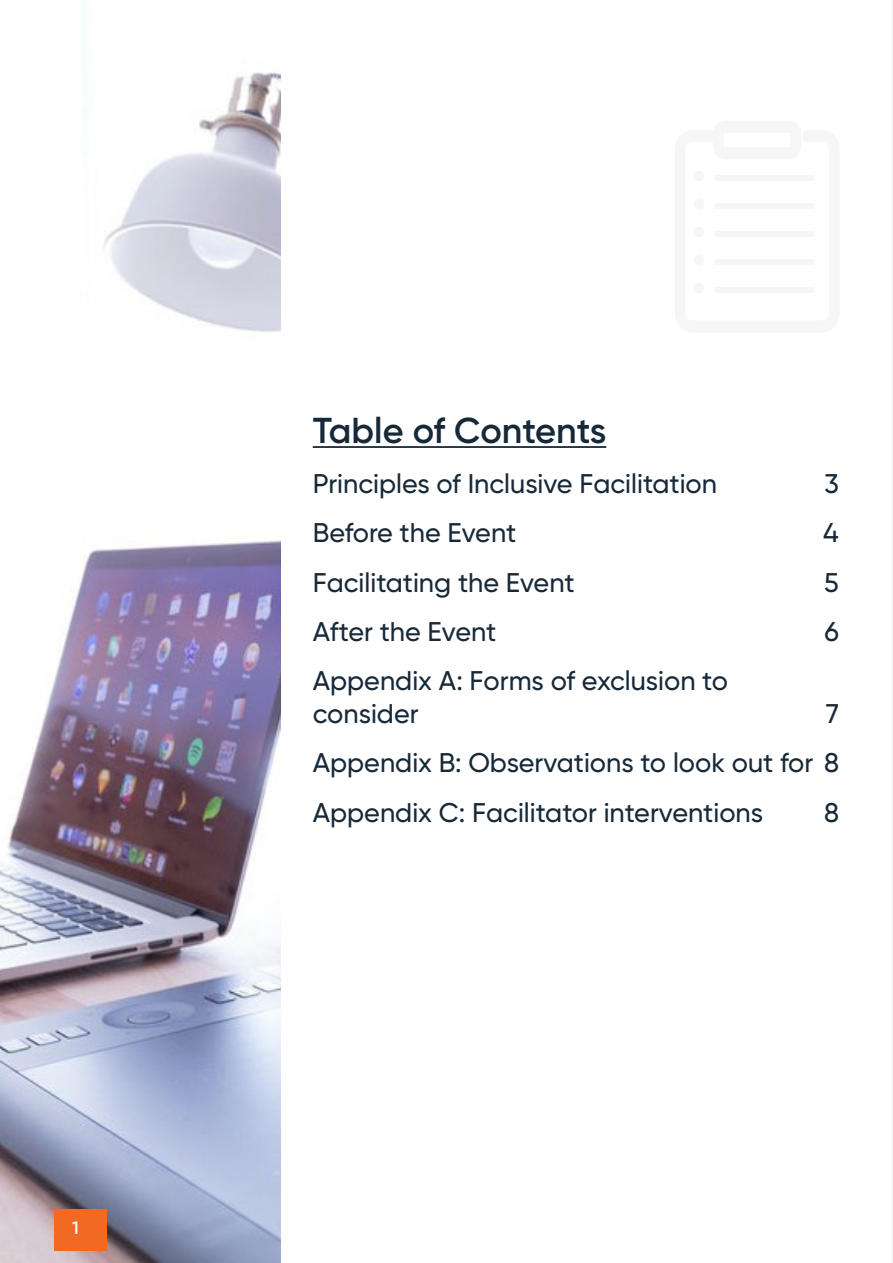
<style>
.page{position:relative;width:893px;height:1263px;background:#fff}
.page>*{position:absolute;margin:0;border:0;box-sizing:border-box;transform-origin:0 0}
.t1{font:600 36px "Gilroy";color:#172938}
.t2{font:500 27px/32.4px "Gilroy";color:#172938}
.t3{font:600 18px "Gilroy";color:#f6f6f6}
</style>
<div class="page">
<img style="left:0;top:72px;width:281px;height:1191px">
<hr style="left:313px;top:446px;width:293px;height:2px;background:#172938">
<hr style="left:892px;top:0;width:1px;height:1263px;background:#f6f6f6">
<div style="left:54px;top:1209px;width:52px;height:41px;background:#f26924"></div>
<p class="t3" style="left:72px;top:1216px;width:8px">1</p>
<p class="t1" style="left:313px;top:408px;width:295px">Table of Contents</p>
<p class="t2" style="left:313px;top:467px;width:406px">Principles of Inclusive Facilitation</p>
<p class="t2" style="left:824px;top:467px;width:16px">3</p>
<p class="t2" style="left:313px;top:516px;width:205px">Before the Event</p>
<p class="t2" style="left:823px;top:516px;width:17px">4</p>
<p class="t2" style="left:313px;top:566px;width:264px">Facilitating the Event</p>
<p class="t2" style="left:824px;top:566px;width:16px">5</p>
<p class="t2" style="left:313px;top:615px;width:185px">After the Event</p>
<p class="t2" style="left:824px;top:615px;width:16px">6</p>
<p class="t2" style="left:313px;top:665px;width:417px">Appendix A: Forms of exclusion to consider</p>
<p class="t2" style="left:826px;top:697px;width:15px">7</p>
<p class="t2" style="left:313px;top:746px;width:528px">Appendix B: Observations to look out for 8</p>
<p class="t2" style="left:313px;top:796px;width:452px">Appendix C: Facilitator interventions</p>
<p class="t2" style="left:824px;top:796px;width:16px">8</p>
</div>
